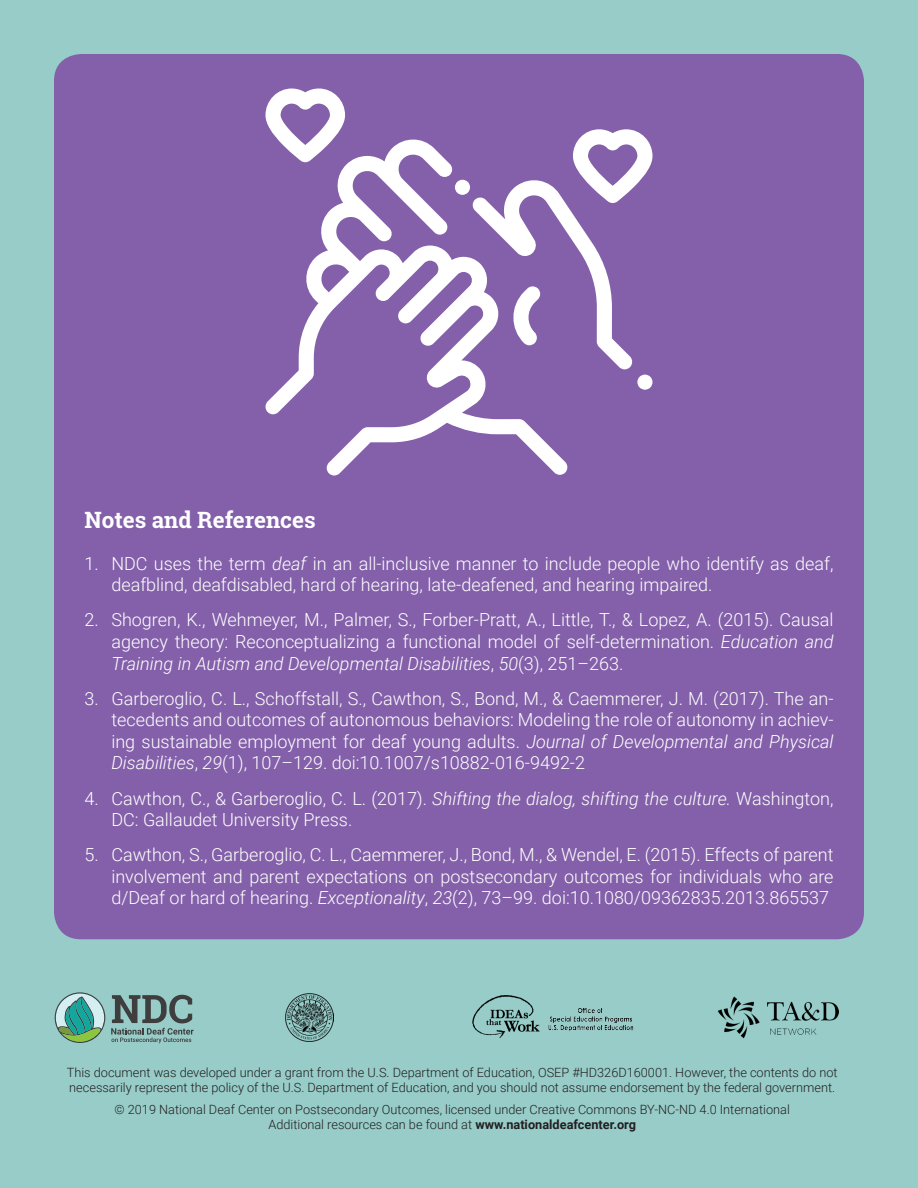
<style>
.page{position:relative;width:918px;height:1188px;background:#97ccc8}
.page>*{position:absolute;margin:0;border:0;box-sizing:border-box;transform-origin:0 0}
.t1{font:700 22.5px "Roboto Slab";color:#fff}
.Refs{font:300 18px/21.6px "Roboto";color:#fff;text-align:justify}
.t2{font:300 12.75px/15.3px "Roboto";color:#231f20}
.s1{font-style:italic}
.s2{font-weight:700}
</style>
<div class="page">
<div style="left:54px;top:54px;width:810px;height:885px;background:#8360a9;border-radius:27px"></div>
<svg style="left:55px;top:992px;width:50px;height:51px"></svg>
<svg style="left:111px;top:995px;width:83px;height:48px"></svg>
<img style="left:717px;top:997px;width:122px;height:42px">
<img style="left:549px;top:1008px;width:84px;height:23px">
<img style="left:472px;top:995px;width:68px;height:43px">
<img style="left:286px;top:994px;width:47px;height:48px">
<svg style="left:265px;top:139px;width:303px;height:337px"></svg>
<svg style="left:637px;top:375px;width:16px;height:15px"></svg>
<svg style="left:455px;top:129px;width:198px;height:240px"></svg>
<svg style="left:265px;top:88px;width:80px;height:74px"></svg>
<h1 class="t1" style="left:84px;top:504px;width:233px">Notes and References</h1>
<p class="Refs" style="left:111px;top:552px;width:724px;text-indent:-27px">1. NDC uses the term <span class="s1">deaf</span> in an all-inclusive manner to include people who identify as deaf, deafblind, deafdisabled, hard of hearing, late-deafened, and hearing impaired.</p>
<p class="Refs" style="left:111px;top:608px;width:724px;text-indent:-27px">2. Shogren, K., Wehmeyer, M., Palmer, S., Forber-Pratt, A., Little, T., &amp; Lopez, A. (2015). Causal agency theory: Reconceptualizing a functional model of self-determination. <span class="s1">Education and Training in Autism and Developmental Disabilities</span>, <span class="s1">50</span>(3), 251–263.</p>
<p class="Refs" style="left:111px;top:687px;width:724px;text-indent:-27px">3. Garberoglio, C. L., Schoffstall, S., Cawthon, S., Bond, M., &amp; Caemmerer, J. M. (2017). The an&shy;tecedents and outcomes of autonomous behaviors: Modeling the role of autonomy in achiev&shy;ing sustainable employment for deaf young adults. <span class="s1">Journal of Developmental and Physical Disabilities</span>, <span class="s1">29</span>(1), 107–129. doi:10.1007/s10882-016-9492-2</p>
<p class="Refs" style="left:111px;top:787px;width:724px;text-indent:-27px">4. Cawthon, C., &amp; Garberoglio, C. L. (2017). <span class="s1">Shifting the dialog, shifting the culture.</span> Washington,<br>DC: Gallaudet University Press.</p>
<p class="Refs" style="left:111px;top:843px;width:724px;text-indent:-27px">5. Cawthon, S., Garberoglio, C. L., Caemmerer, J., Bond, M., &amp; Wendel, E. (2015). Effects of parent involvement and parent expectations on postsecondary outcomes for individuals who are d/Deaf or hard of hearing. <span class="s1">Exceptionality</span>, <span class="s1">23</span>(2), 73–99. doi:10.1080/09362835.2013.865537</p>
<p class="t2" style="left:67px;top:1064px;width:772px">This document was developed under a grant from the U.S. Department of Education, OSEP #HD326D160001. However, the contents do not necessarily represent the policy of the U.S. Department of Education, and you should not assume endorsement by the federal government.</p>
<p class="t2" style="left:115px;top:1101px;width:677px;text-align:center">© 2019 National Deaf Center on Postsecondary Outcomes, licensed under Creative Commons BY-NC-ND 4.0 International<br>Additional resources can be found at <span class="s2">www.nationaldeafcenter.org</span></p>
</div>
